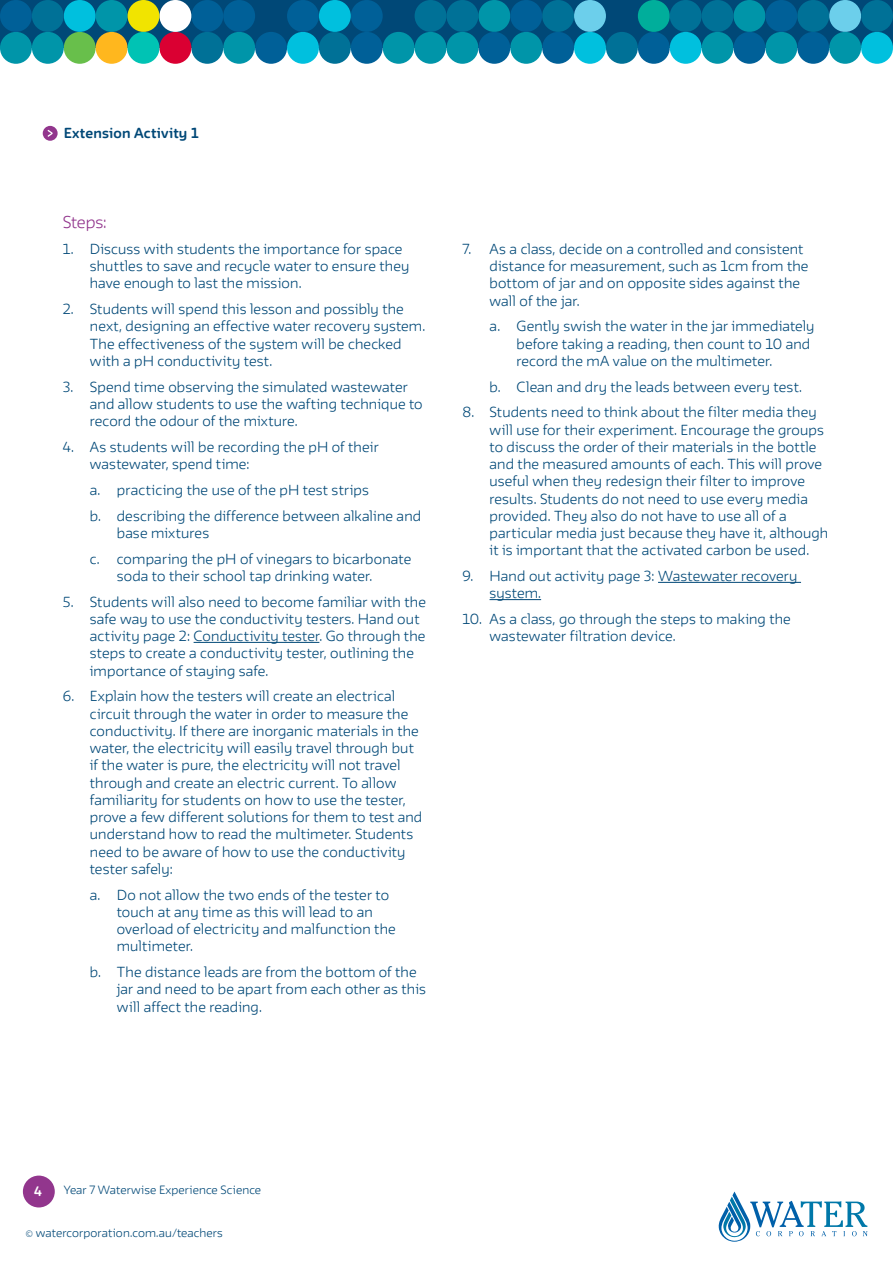
<style>
.page{position:relative;width:893px;height:1263px;background:#fff}
.page>*{position:absolute;margin:0;border:0;box-sizing:border-box;transform-origin:0 0}
.WC_Subhead_O{font:300 15px "FWT Irma Round";letter-spacing:-.01em;color:#92368d}
.t1{font:300 12.75px/17.2px "FWT Irma Round";letter-spacing:.015em;color:#004877}
.WC_Body{font:700 12.75px "FWT Irma Round";letter-spacing:.015em;color:#004877}
.Circle_number{font:700 12px "FWT Irma Round";color:#fff}
.WC_Footer{font:300 10.5px "FWT Irma Round";letter-spacing:.01em;color:#004877}
</style>
<div class="page">
<svg style="left:719px;top:1191px;width:148px;height:51px"></svg>
<div style="left:0;top:0;width:893px;height:48px;background:#004877"></div>
<div style="left:223px;top:32px;width:32px;height:32px;background:#0095a9;border-radius:50%"></div>
<div style="left:287px;top:32px;width:32px;height:32px;background:#00c0de;border-radius:50%"></div>
<div style="left:319px;top:32px;width:32px;height:32px;background:#007197;border-radius:50%"></div>
<div style="left:255px;top:32px;width:32px;height:32px;background:#006098;border-radius:50%"></div>
<div style="left:191px;top:32px;width:32px;height:32px;background:#007197;border-radius:50%"></div>
<div style="left:351px;top:0;width:32px;height:32px;background:#006098;border-radius:50%"></div>
<div style="left:287px;top:0;width:32px;height:32px;background:#006098;border-radius:50%"></div>
<div style="left:191px;top:0;width:32px;height:32px;background:#006098;border-radius:50%"></div>
<div style="left:223px;top:0;width:32px;height:32px;background:#006098;border-radius:50%"></div>
<div style="left:319px;top:0;width:32px;height:32px;background:#00c0de;border-radius:50%"></div>
<div style="left:64px;top:32px;width:32px;height:32px;background:#68bf4b;border-radius:50%"></div>
<div style="left:64px;top:0;width:32px;height:32px;background:#00c0de;border-radius:50%"></div>
<div style="left:0;top:32px;width:32px;height:32px;background:#0095a9;border-radius:50%"></div>
<div style="left:383px;top:32px;width:32px;height:32px;background:#0095a9;border-radius:50%"></div>
<div style="left:32px;top:32px;width:32px;height:32px;background:#0095a9;border-radius:50%"></div>
<div style="left:32px;top:0;width:32px;height:32px;background:#007197;border-radius:50%"></div>
<div style="left:0;top:0;width:32px;height:32px;background:#006098;border-radius:50%"></div>
<div style="left:351px;top:32px;width:32px;height:32px;background:#006098;border-radius:50%"></div>
<div style="left:96px;top:0;width:32px;height:32px;background:#0095a9;border-radius:50%"></div>
<div style="left:159px;top:32px;width:32px;height:32px;background:#da0032;border-radius:50%"></div>
<div style="left:96px;top:32px;width:32px;height:32px;background:#ffb71e;border-radius:50%"></div>
<div style="left:159px;top:0;width:32px;height:32px;background:#fff;border-radius:50%"></div>
<div style="left:128px;top:0;width:31px;height:32px;background:#f1e400;border-radius:50%"></div>
<div style="left:128px;top:32px;width:31px;height:32px;background:#00c3b4;border-radius:50%"></div>
<div style="left:415px;top:0;width:31px;height:32px;background:#007197;border-radius:50%"></div>
<div style="left:415px;top:32px;width:31px;height:32px;background:#0095a9;border-radius:50%"></div>
<div style="left:638px;top:32px;width:32px;height:32px;background:#006098;border-radius:50%"></div>
<div style="left:510px;top:32px;width:32px;height:32px;background:#0095a9;border-radius:50%"></div>
<div style="left:542px;top:32px;width:32px;height:32px;background:#006098;border-radius:50%"></div>
<div style="left:478px;top:0;width:32px;height:32px;background:#0095a9;border-radius:50%"></div>
<div style="left:446px;top:32px;width:32px;height:32px;background:#0095a9;border-radius:50%"></div>
<div style="left:478px;top:32px;width:32px;height:32px;background:#006098;border-radius:50%"></div>
<div style="left:542px;top:0;width:32px;height:32px;background:#007197;border-radius:50%"></div>
<div style="left:574px;top:0;width:32px;height:32px;background:#6ccfeb;border-radius:50%"></div>
<div style="left:510px;top:0;width:32px;height:32px;background:#006098;border-radius:50%"></div>
<div style="left:446px;top:0;width:32px;height:32px;background:#007197;border-radius:50%"></div>
<div style="left:574px;top:32px;width:32px;height:32px;background:#00c0de;border-radius:50%"></div>
<div style="left:606px;top:32px;width:32px;height:32px;background:#007197;border-radius:50%"></div>
<div style="left:638px;top:0;width:32px;height:32px;background:#00ae9b;border-radius:50%"></div>
<div style="left:670px;top:0;width:32px;height:32px;background:#007197;border-radius:50%"></div>
<div style="left:670px;top:32px;width:32px;height:32px;background:#00c0de;border-radius:50%"></div>
<div style="left:765px;top:32px;width:32px;height:32px;background:#0095a9;border-radius:50%"></div>
<div style="left:797px;top:32px;width:32px;height:32px;background:#006098;border-radius:50%"></div>
<div style="left:733px;top:0;width:32px;height:32px;background:#0095a9;border-radius:50%"></div>
<div style="left:702px;top:32px;width:31px;height:32px;background:#0095a9;border-radius:50%"></div>
<div style="left:733px;top:32px;width:32px;height:32px;background:#006098;border-radius:50%"></div>
<div style="left:797px;top:0;width:32px;height:32px;background:#007197;border-radius:50%"></div>
<div style="left:829px;top:0;width:32px;height:32px;background:#6ccfeb;border-radius:50%"></div>
<div style="left:765px;top:0;width:32px;height:32px;background:#006098;border-radius:50%"></div>
<div style="left:702px;top:0;width:31px;height:32px;background:#007197;border-radius:50%"></div>
<div style="left:861px;top:32px;width:32px;height:32px;background:#00c0de;border-radius:50%"></div>
<div style="left:861px;top:0;width:32px;height:32px;background:#007197;border-radius:50%"></div>
<div style="left:829px;top:32px;width:32px;height:32px;background:#0095a9;border-radius:50%"></div>
<hr style="left:194px;top:642px;width:125px;height:1px;background:#004877">
<hr style="left:658px;top:582px;width:143px;height:1px;background:#004877">
<hr style="left:490px;top:599px;width:51px;height:1px;background:#004877">
<div style="left:23px;top:1175px;width:32px;height:32px;background:#92368d;border-radius:50%"></div>
<svg style="left:43px;top:126px;width:15px;height:15px"></svg>
<p class="WC_Body" style="left:64px;top:122px;width:136px">Extension Activity 1</p>
<p class="WC_Subhead_O" style="left:63px;top:210px;width:45px">Steps:</p>
<p class="t1" style="left:90px;top:239px;width:321px;text-indent:-27px">1. Discuss with students the importance for space shuttles to save and recycle water to ensure they have enough to last the mission.</p>
<p class="t1" style="left:90px;top:299px;width:337px;text-indent:-27px">2. Students will spend this lesson and possibly the next, designing an effective water recovery system.<br>The effectiveness of the system will be checked with a pH conductivity test.</p>
<p class="t1" style="left:90px;top:377px;width:334px;text-indent:-27px">3. Spend time observing the simulated wastewater and allow students to use the wafting technique to record the odour of the mixture.</p>
<p class="t1" style="left:90px;top:437px;width:290px;text-indent:-27px">4. As students will be recording the pH of their wastewater, spend time:</p>
<p class="t1" style="left:90px;top:480px;width:281px">a. practicing the use of the pH test strips</p>
<p class="t1" style="left:117px;top:506px;width:306px;text-indent:-27px">b. describing the difference between alkaline and base mixtures</p>
<p class="t1" style="left:117px;top:549px;width:296px;text-indent:-27px">c. comparing the pH of vinegars to bicarbonate soda to their school tap drinking water.</p>
<p class="t1" style="left:90px;top:592px;width:338px;text-indent:-27px">5. Students will also need to become familiar with the safe way to use the conductivity testers. Hand out activity page 2: Conductivity tester. Go through the steps to create a conductivity tester, outlining the importance of staying safe.</p>
<p class="t1" style="left:90px;top:687px;width:334px;text-indent:-27px">6. Explain how the testers will create an electrical circuit through the water in order to measure the conductivity. If there are inorganic materials in the water, the electricity will easily travel through but if the water is pure, the electricity will not travel through and create an electric current. To allow familiarity for students on how to use the tester, prove a few different solutions for them to test and understand how to read the multimeter. Students need to be aware of how to use the conductivity tester safely:</p>
<p class="t1" style="left:117px;top:885px;width:280px;text-indent:-27px">a. Do not allow the two ends of the tester to touch at any time as this will lead to an overload of electricity and malfunction the multimeter.</p>
<p class="t1" style="left:117px;top:962px;width:311px;text-indent:-27px">b. The distance leads are from the bottom of the jar and need to be apart from each other as this will affect the reading.</p>
<p class="t1" style="left:490px;top:239px;width:320px;text-indent:-27px">7. As a class, decide on a controlled and consistent distance for measurement, such as 1cm from the bottom of jar and on opposite sides against the wall of the jar.</p>
<p class="t1" style="left:517px;top:317px;width:299px;text-indent:-27px">a. Gently swish the water in the jar immediately before taking a reading, then count to 10 and record the mA value on the multimeter.</p>
<p class="t1" style="left:490px;top:377px;width:314px">b. Clean and dry the leads between every test.</p>
<p class="t1" style="left:490px;top:403px;width:340px;text-indent:-27px">8. Students need to think about the filter media they will use for their experiment. Encourage the groups to discuss the order of their materials in the bottle and the measured amounts of each. This will prove useful when they redesign their filter to improve results. Students do not need to use every media provided. They also do not have to use all of a particular media just because they have it, although it is important that the activated carbon be used.</p>
<p class="t1" style="left:490px;top:566px;width:309px;text-indent:-27px">9. Hand out activity page 3: Wastewater recovery system.</p>
<p class="t1" style="left:490px;top:609px;width:303px;text-indent:-27px">10. As a class, go through the steps to making the wastewater filtration device.</p>
<p class="Circle_number" style="left:34px;top:1182px;width:9px">4</p>
<p class="WC_Footer" style="left:64px;top:1182px;width:199px">Year 7 Waterwise Experience Science</p>
<p class="WC_Footer" style="left:26px;top:1225px;width:199px">© watercorporation.com.au/teachers</p>
</div>
